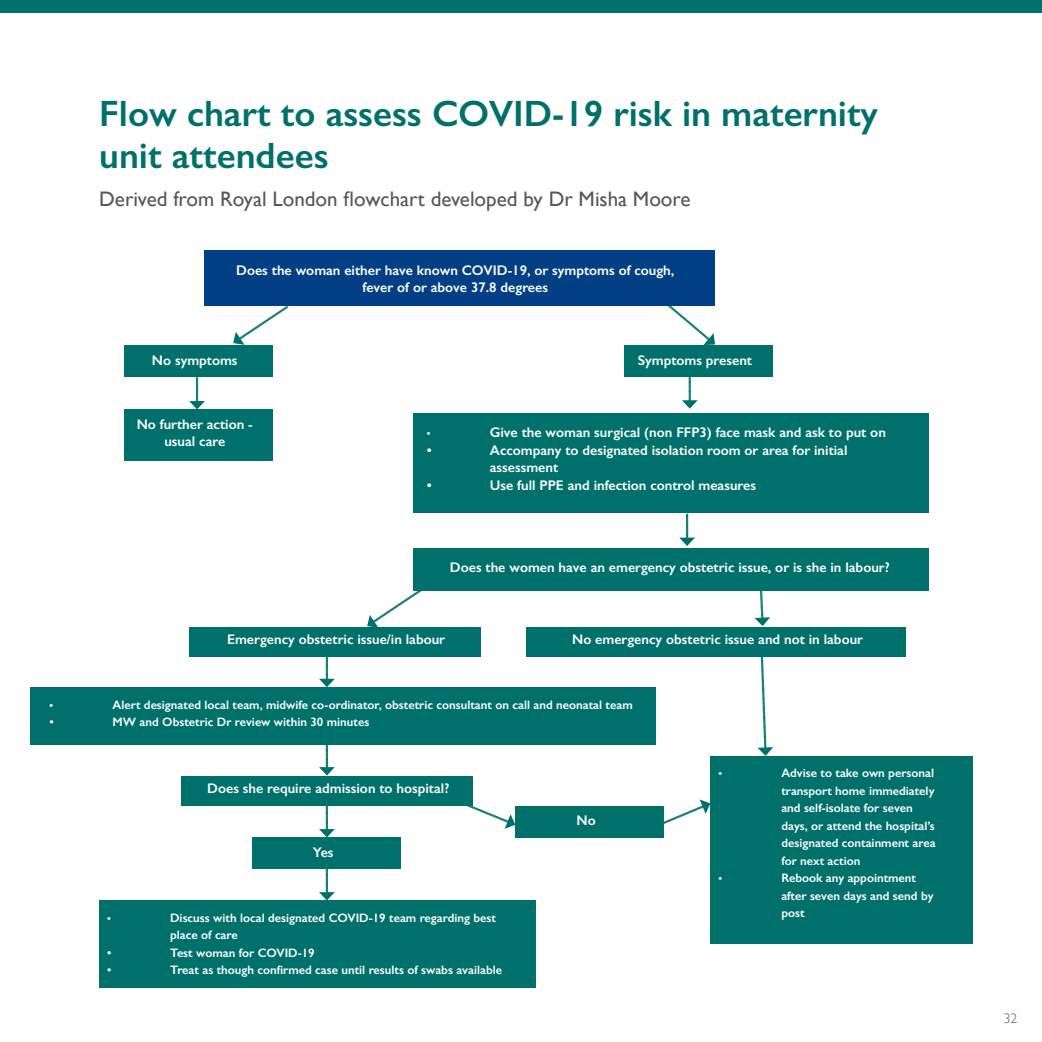
<style>
.page{position:relative;width:1042px;height:1042px;background:#fff}
.page>*{position:absolute;margin:0;border:0;box-sizing:border-box;transform-origin:0 0}
.t1{font:600 36.75px/42px "Gill Sans";color:#00706b}
.t2{font:21px "Gill Sans";color:#575756}
.t3{font:600 14px/17.5px "Gill Sans";color:#fff;text-align:center}
.t4{font:300 14px "Gill Sans";color:#575756}
.t5{font:600 12.25px/17.5px "Gill Sans";color:#fff}
.t6{font:600 10.5px "Gill Sans";color:#fff}
</style>
<div class="page">
<svg style="left:668px;top:306px;width:47px;height:39px"></svg>
<svg style="left:233px;top:306px;width:55px;height:39px"></svg>
<div style="left:0;top:0;width:1042px;height:13px;background:#00706b"></div>
<div style="left:205px;top:250px;width:510px;height:56px;background:#033f85"></div>
<div style="left:124px;top:345px;width:149px;height:32px;background:#00706b"></div>
<div style="left:124px;top:409px;width:149px;height:52px;background:#00706b"></div>
<svg style="left:189px;top:377px;width:16px;height:32px"></svg>
<div style="left:624px;top:345px;width:149px;height:32px;background:#00706b"></div>
<div style="left:414px;top:413px;width:515px;height:99px;background:#00706b"></div>
<div style="left:414px;top:548px;width:515px;height:42px;background:#00706b"></div>
<svg style="left:682px;top:377px;width:15px;height:32px"></svg>
<svg style="left:679px;top:514px;width:16px;height:32px"></svg>
<div style="left:189px;top:627px;width:291px;height:30px;background:#00706b"></div>
<svg style="left:367px;top:588px;width:55px;height:39px"></svg>
<div style="left:31px;top:687px;width:625px;height:57px;background:#00706b"></div>
<svg style="left:319px;top:657px;width:16px;height:30px"></svg>
<div style="left:181px;top:775px;width:291px;height:30px;background:#00706b"></div>
<svg style="left:319px;top:744px;width:16px;height:31px"></svg>
<svg style="left:319px;top:805px;width:16px;height:32px"></svg>
<div style="left:252px;top:837px;width:149px;height:32px;background:#00706b"></div>
<div style="left:99px;top:900px;width:437px;height:88px;background:#00706b"></div>
<svg style="left:319px;top:869px;width:16px;height:31px"></svg>
<svg style="left:454px;top:798px;width:61px;height:31px"></svg>
<div style="left:515px;top:805px;width:149px;height:32px;background:#00706b"></div>
<svg style="left:648px;top:799px;width:62px;height:25px"></svg>
<div style="left:710px;top:756px;width:262px;height:187px;background:#00706b"></div>
<div style="left:526px;top:627px;width:379px;height:30px;background:#00706b"></div>
<svg style="left:757px;top:657px;width:16px;height:99px"></svg>
<svg style="left:754px;top:590px;width:16px;height:36px"></svg>
<h1 class="t1" style="left:99px;top:92px;width:780px">Flow chart to assess COVID-19 risk in maternity unit attendees</h1>
<h2 class="t2" style="left:99px;top:186px;width:593px">Derived from Royal London flowchart developed by Dr Misha Moore</h2>
<p class="t3" style="left:236px;top:261px;width:439px">Does the woman either have known COVID-19, or symptoms of cough, fever of or above 37.8 degrees</p>
<p class="t3" style="left:152px;top:351px;width:87px">No symptoms</p>
<p class="t3" style="left:137px;top:416px;width:118px;line-height:16.8px">No further action - usual care</p>
<p class="t3" style="left:638px;top:351px;width:116px">Symptoms present</p>
<p class="t6" style="left:427px;top:427px;width:5px">•</p>
<p class="t3" style="left:490px;top:423px;width:397px">Give the woman surgical (non FFP3) face mask and ask to put on</p>
<p class="t3" style="left:427px;top:441px;width:6px">•</p>
<p class="t3" style="left:490px;top:441px;width:359px;text-align:left">Accompany to designated isolation room or area for initial assessment</p>
<p class="t3" style="left:427px;top:476px;width:6px">•</p>
<p class="t3" style="left:490px;top:476px;width:268px">Use full PPE and infection control measures</p>
<p class="t3" style="left:450px;top:559px;width:441px">Does the women have an emergency obstetric issue, or is she in labour?</p>
<p class="t3" style="left:227px;top:631px;width:219px">Emergency obstetric issue/in labour</p>
<p class="t3" style="left:572px;top:631px;width:292px">No emergency obstetric issue and not in labour</p>
<p class="t6" style="left:50px;top:698px;width:5px">•</p>
<p class="t5" style="left:113px;top:695px;width:521px">Alert designated local team, midwife co-ordinator, obstetric consultant on call and neonatal team</p>
<p class="t5" style="left:50px;top:713px;width:6px">•</p>
<p class="t5" style="left:113px;top:713px;width:258px">MW and Obstetric Dr review within 30 minutes</p>
<p class="t3" style="left:207px;top:779px;width:244px">Does she require admission to hospital?</p>
<p class="t3" style="left:313px;top:843px;width:22px">Yes</p>
<p class="t6" style="left:107px;top:912px;width:5px">•</p>
<p class="t5" style="left:170px;top:909px;width:327px">Discuss with local designated COVID-19 team regarding best place of care</p>
<p class="t5" style="left:107px;top:944px;width:6px">•</p>
<p class="t5" style="left:170px;top:944px;width:146px">Test woman for COVID-19</p>
<p class="t5" style="left:107px;top:961px;width:6px">•</p>
<p class="t5" style="left:170px;top:961px;width:333px">Treat as though confirmed case until results of swabs available</p>
<p class="t3" style="left:576px;top:812px;width:21px">No</p>
<p class="t6" style="left:718px;top:767px;width:5px">•</p>
<p class="t5" style="left:781px;top:764px;width:156px">Advise to take own personal transport home immediately and self-isolate for seven days, or attend the hospital’s designated containment area for next action</p>
<p class="t6" style="left:718px;top:872px;width:5px">•</p>
<p class="t5" style="left:781px;top:869px;width:154px">Rebook any appointment after seven days and send by post</p>
<p class="t4" style="left:1003px;top:1007px;width:15px">32</p>
</div>
